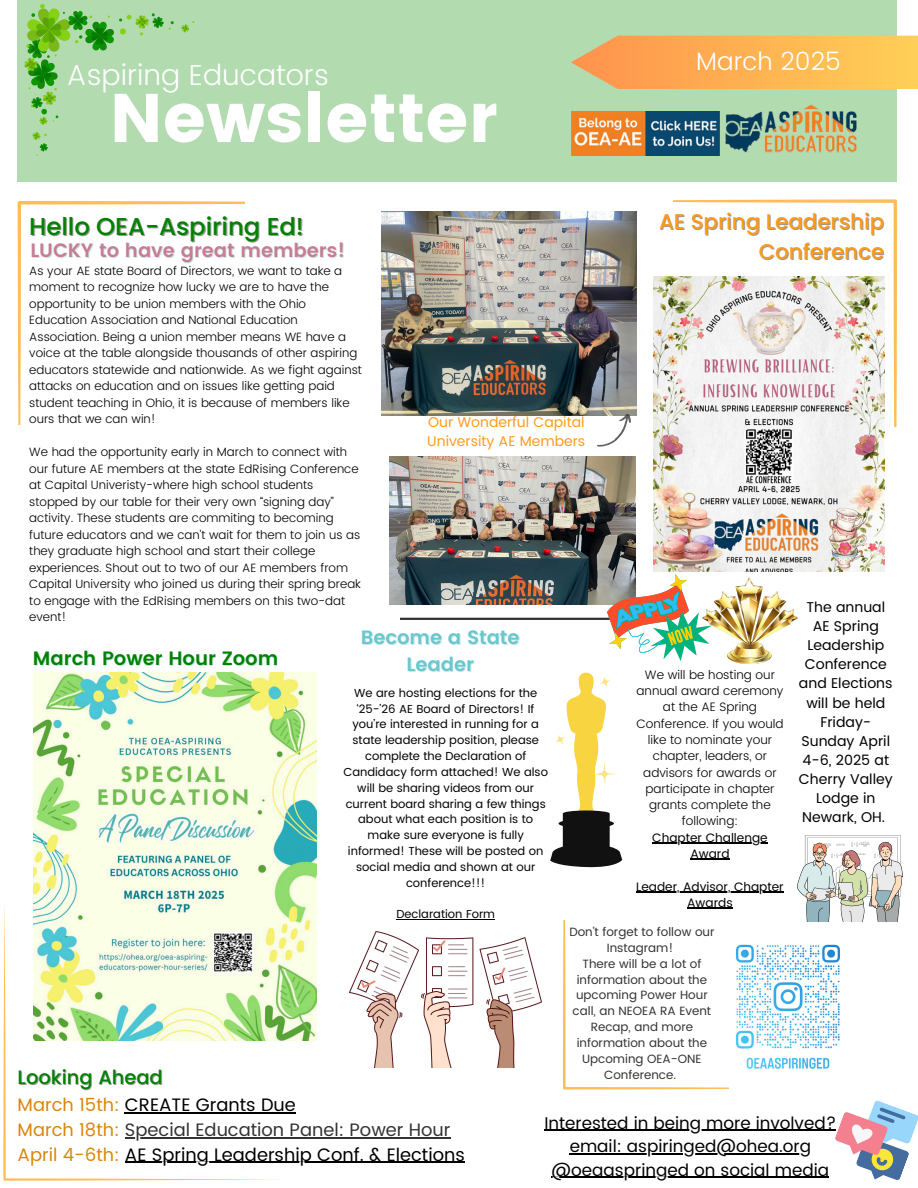
<style>
.page{position:relative;width:918px;height:1188px;background:#fff}
.page>*{position:absolute;margin:0;border:0;box-sizing:border-box;transform-origin:0 0}
.t1{font:68.4px "Poppins";color:#fff}
.t2{font:300 28.8px "Poppins";color:#fff}
.t3{font:300 25.05px "Poppins";color:#fff}
.t4{font:500 24.3px "Poppins";color:#008200}
.t5{font:500 21.3px "Poppins";color:#fd9b1b}
.t6{font:600 19.35px "Poppins";color:#c87c92}
.t7{font:600 19.35px "Poppins";color:#008200}
.t8{font:600 19.35px "Poppins";color:#69c7cd}
.t9{font:500 19.35px "Poppins";color:#008200}
.t10{font:18px/24.8px "Poppins";color:#333}
.t11{font:18px "Poppins";color:#000}
.t12{font:16.95px "Poppins";color:#000}
.t13{font:14.25px/19.2px "Poppins";color:#000;text-align:center}
.t14{font:14.1px "Poppins";color:#fd9b1b}
.t15{font:300 12.15px/16.4px "Poppins";color:#000;text-align:center}
.t16{font:12.15px/16.4px "Poppins";color:#000;text-align:center}
.t17{font:300 12px/16.5px "Poppins";color:#000}
.t18{font:12px/15.9px "Poppins";color:#333;text-align:center}
.t19{font:11.55px/15.8px "Poppins";color:#000;text-align:center}
.s1{color:#dc8607}
.s2{color:#000}
</style>
<div class="page">
<svg style="left:3px;top:905px;width:281px;height:276px"></svg>
<div style="left:18px;top:0;width:879px;height:181px;background:#b2dbb0"></div>
<svg style="left:571px;top:36px;width:347px;height:53px;background:#f9b558"></svg>
<svg style="left:18px;top:201px;width:227px;height:224px"></svg>
<img style="left:725px;top:104px;width:132px;height:49px">
<img style="left:571px;top:111px;width:149px;height:44px">
<svg style="left:832px;top:1101px;width:86px;height:79px"></svg>
<svg style="left:673px;top:199px;width:224px;height:228px"></svg>
<img style="left:736px;top:944px;width:104px;height:125px">
<svg style="left:563px;top:921px;width:165px;height:169px"></svg>
<img style="left:654px;top:277px;width:231px;height:294px">
<hr style="left:400px;top:618px;width:220px;height:2px;background:#333">
<img style="left:349px;top:932px;width:193px;height:136px">
<img style="left:797px;top:835px;width:105px;height:87px">
<svg style="left:32px;top:132px;width:16px;height:24px"></svg>
<svg style="left:181px;top:21px;width:13px;height:11px"></svg>
<svg style="left:24px;top:4px;width:150px;height:121px"></svg>
<img style="left:382px;top:212px;width:254px;height:203px">
<img style="left:389px;top:456px;width:247px;height:149px">
<svg style="left:596px;top:411px;width:39px;height:36px"></svg>
<img style="left:33px;top:672px;width:284px;height:368px">
<img style="left:720px;top:578px;width:77px;height:85px">
<svg style="left:550px;top:568px;width:170px;height:300px"></svg>
<hr style="left:544px;top:1130px;width:292px;height:1px;background:#000">
<hr style="left:570px;top:1153px;width:241px;height:1px;background:#000">
<hr style="left:552px;top:1177px;width:277px;height:1px;background:#000">
<hr style="left:125px;top:1112px;width:171px;height:2px;background:#000">
<hr style="left:125px;top:1137px;width:326px;height:1px;background:#333">
<hr style="left:125px;top:1162px;width:340px;height:1px;background:#000">
<hr style="left:396px;top:919px;width:99px;height:1px;background:#000">
<hr style="left:652px;top:843px;width:116px;height:1px;background:#000">
<hr style="left:690px;top:859px;width:40px;height:1px;background:#000">
<hr style="left:636px;top:892px;width:148px;height:1px;background:#000">
<hr style="left:687px;top:908px;width:46px;height:1px;background:#000">
<p class="t2" style="left:67px;top:58px;width:264px">Aspiring Educators</p>
<p class="t1" style="left:110px;top:78px;width:389px">Newsletter</p>
<p class="t3" style="left:696px;top:46px;width:146px">March 2025</p>
<p class="t5" style="left:659px;top:207px;width:227px">AE Spring Leadership</p>
<p class="t4" style="left:29px;top:209px;width:276px">Hello OEA-Aspiring Ed!</p>
<p class="t6" style="left:30px;top:239px;width:316px">LUCKY to have great members!</p>
<p class="t5" style="left:759px;top:236px;width:127px">Conference</p>
<p class="t17" style="left:29px;top:262px;width:334px">As your AE state Board of Directors, we want to take a moment to recognize how lucky we are to have the opportunity to be union members with the Ohio Education Association and National Education Association. Being a union member means WE have a voice at the table alongside thousands of other aspiring educators statewide and nationwide. As we fight against attacks on education and on issues like getting paid student teaching in Ohio, it is because of members like ours that we can win!</p>
<p class="t17" style="left:29px;top:444px;width:333px">We had the opportunity early in March to connect with our future AE members at the state EdRising Conference at Capital Univeristy-where high school students stopped by our table for their very own “signing day” activity. These students are commiting to becoming future educators and we can’t wait for them to join us as they graduate high school and start their college experiences. Shout out to two of our AE members from Capital University who joined us during their spring break to engage with the EdRising members on this two-dat event!</p>
<p class="t14" style="left:428px;top:414px;width:158px">Our Wonderful Capital</p>
<p class="t14" style="left:427px;top:433px;width:160px">University AE Members</p>
<p class="t13" style="left:799px;top:597px;width:95px">The annual<br>AE Spring<br>Leadership<br>Conference and Elections will be held<br>Friday-<br>Sunday April<br>4-6, 2025 at<br>Cherry Valley<br>Lodge in<br>Newark, OH.</p>
<h5 class="t8" style="left:361px;top:626px;width:160px">Become a State</h5>
<p class="t8" style="left:407px;top:653px;width:69px">Leader</p>
<p class="t7" style="left:33px;top:647px;width:247px">March Power Hour Zoom</p>
<p class="t15" style="left:636px;top:667px;width:149px">We will be hosting our annual award ceremony at the AE Spring<br>Conference. If you would like to nominate your chapter, leaders, or advisors for awards or participate in chapter grants complete the following:</p>
<p class="t16" style="left:652px;top:829px;width:117px">Chapter Challenge<br>Award</p>
<h5 class="t16" style="left:636px;top:878px;width:149px">Leader, Advisor, Chapter<br>Awards</h5>
<p class="t19" style="left:343px;top:685px;width:206px">We are hosting elections for the ‘25-’26 AE Board of Directors! If you’re interested in running for a state leadership position, please complete the Declaration of<br>Candidacy form attached! We also will be sharing videos from our current board sharing a few things about what each position is to make sure everyone is fully informed! These will be posted on social media and shown at our conference!!!</p>
<p class="t19" style="left:396px;top:906px;width:100px">Declaration Form</p>
<h4 class="t9" style="left:18px;top:1066px;width:147px">Looking Ahead</h4>
<h3 class="t10" style="left:18px;top:1093px;width:434px"><span class="s1">March 15th:</span> <span class="s2">CREATE Grants Due<br></span><span class="s1">March 18th:</span> Special Education Panel: Power Hour</h3>
<h5 class="t11" style="left:18px;top:1144px;width:449px"><span class="s1">April 4-6th:</span> AE Spring Leadership Conf. &amp; Elections</h5>
<h5 class="t18" style="left:569px;top:924px;width:147px">Don’t forget to follow our<br>Instagram!</h5>
<p class="t18" style="left:573px;top:955px;width:140px">There will be a lot of information about the upcoming Power Hour call, an NEOEA RA Event<br>Recap, and more information about the<br>Upcoming OEA-ONE<br>Conference.</p>
<h2 class="t12" style="left:544px;top:1113px;width:293px">Interested in being more involved?</h2>
<h1 class="t12" style="left:570px;top:1136px;width:243px">email: aspiringed@ohea.org</h1>
<p class="t12" style="left:552px;top:1160px;width:279px">@oeaaspringed on social media</p>
</div>
